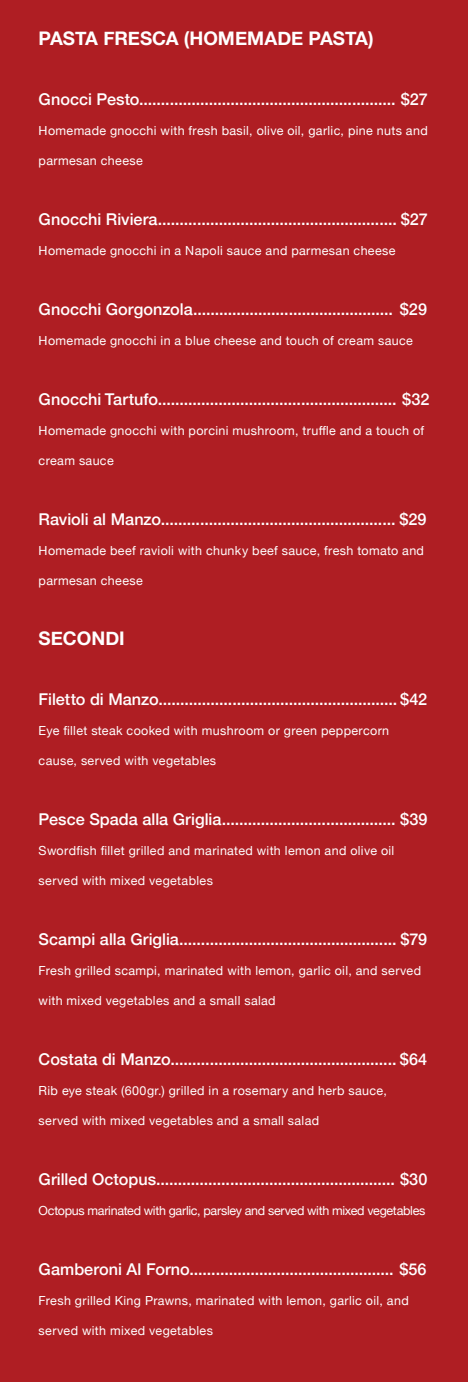
<style>
.page{position:relative;width:468px;height:1382px;background:#af1e23}
.page>*{position:absolute;margin:0;border:0;box-sizing:border-box;transform-origin:0 0}
.t1{font:700 18.75px "Helvetica Neue";color:#fff}
.t2{font:500 16.25px "Helvetica Neue";color:#fff}
.t3{font:12.5px "Helvetica Neue";letter-spacing:.025em;color:#fff}
.t4{font:12.5px "Helvetica Neue";letter-spacing:-.025em;color:#fff}
</style>
<div class="page">
<p class="t1" style="left:39px;top:24px;width:337px">PASTA FRESCA (HOMEMADE PASTA)</p>
<p class="t2" style="left:39px;top:86px;width:390px">Gnocci Pesto........................................................... $27</p>
<p class="t3" style="left:39px;top:122px;width:390px">Homemade gnocchi with fresh basil, olive oil, garlic, pine nuts and</p>
<p class="t3" style="left:39px;top:152px;width:106px">parmesan cheese</p>
<p class="t2" style="left:39px;top:206px;width:390px">Gnocchi Riviera....................................................... $27</p>
<p class="t3" style="left:39px;top:242px;width:358px">Homemade gnocchi in a Napoli sauce and parmesan cheese</p>
<p class="t2" style="left:39px;top:296px;width:390px">Gnocchi Gorgonzola.............................................. $29</p>
<p class="t3" style="left:39px;top:332px;width:376px">Homemade gnocchi in a blue cheese and touch of cream sauce</p>
<p class="t2" style="left:39px;top:386px;width:392px">Gnocchi Tartufo....................................................... $32</p>
<p class="t3" style="left:39px;top:422px;width:387px">Homemade gnocchi with porcini mushroom, truffle and a touch of</p>
<p class="t3" style="left:39px;top:452px;width:77px">cream sauce</p>
<p class="t2" style="left:39px;top:506px;width:389px">Ravioli al Manzo...................................................... $29</p>
<p class="t3" style="left:39px;top:542px;width:387px">Homemade beef ravioli with chunky beef sauce, fresh tomato and</p>
<p class="t3" style="left:39px;top:572px;width:106px">parmesan cheese</p>
<p class="t1" style="left:39px;top:624px;width:88px">SECONDI</p>
<p class="t2" style="left:39px;top:686px;width:390px">Filetto di Manzo....................................................... $42</p>
<p class="t3" style="left:39px;top:722px;width:352px">Eye fillet steak cooked with mushroom or green peppercorn</p>
<p class="t3" style="left:39px;top:752px;width:179px">cause, served with vegetables</p>
<p class="t2" style="left:39px;top:806px;width:390px">Pesce Spada alla Griglia........................................ $39</p>
<p class="t3" style="left:39px;top:842px;width:357px">Swordfish fillet grilled and marinated with lemon and olive oil</p>
<p class="t3" style="left:39px;top:872px;width:176px">served with mixed vegetables</p>
<p class="t2" style="left:39px;top:926px;width:390px">Scampi alla Griglia.................................................. $79</p>
<p class="t3" style="left:39px;top:962px;width:384px">Fresh grilled scampi, marinated with lemon, garlic oil, and served</p>
<p class="t3" style="left:39px;top:992px;width:238px">with mixed vegetables and a small salad</p>
<p class="t2" style="left:39px;top:1046px;width:390px">Costata di Manzo.................................................... $64</p>
<p class="t3" style="left:39px;top:1082px;width:350px">Rib eye steak (600gr.) grilled in a rosemary and herb sauce,</p>
<p class="t3" style="left:39px;top:1112px;width:282px">served with mixed vegetables and a small salad</p>
<p class="t2" style="left:39px;top:1166px;width:390px">Grilled Octopus....................................................... $30</p>
<p class="t4" style="left:39px;top:1202px;width:388px">Octopus marinated with garlic, parsley and served with mixed vegetables</p>
<p class="t2" style="left:39px;top:1256px;width:389px">Gamberoni Al Forno............................................... $56</p>
<p class="t3" style="left:39px;top:1292px;width:371px">Fresh grilled King Prawns, marinated with lemon, garlic oil, and</p>
<p class="t3" style="left:39px;top:1322px;width:176px">served with mixed vegetables</p>
</div>
